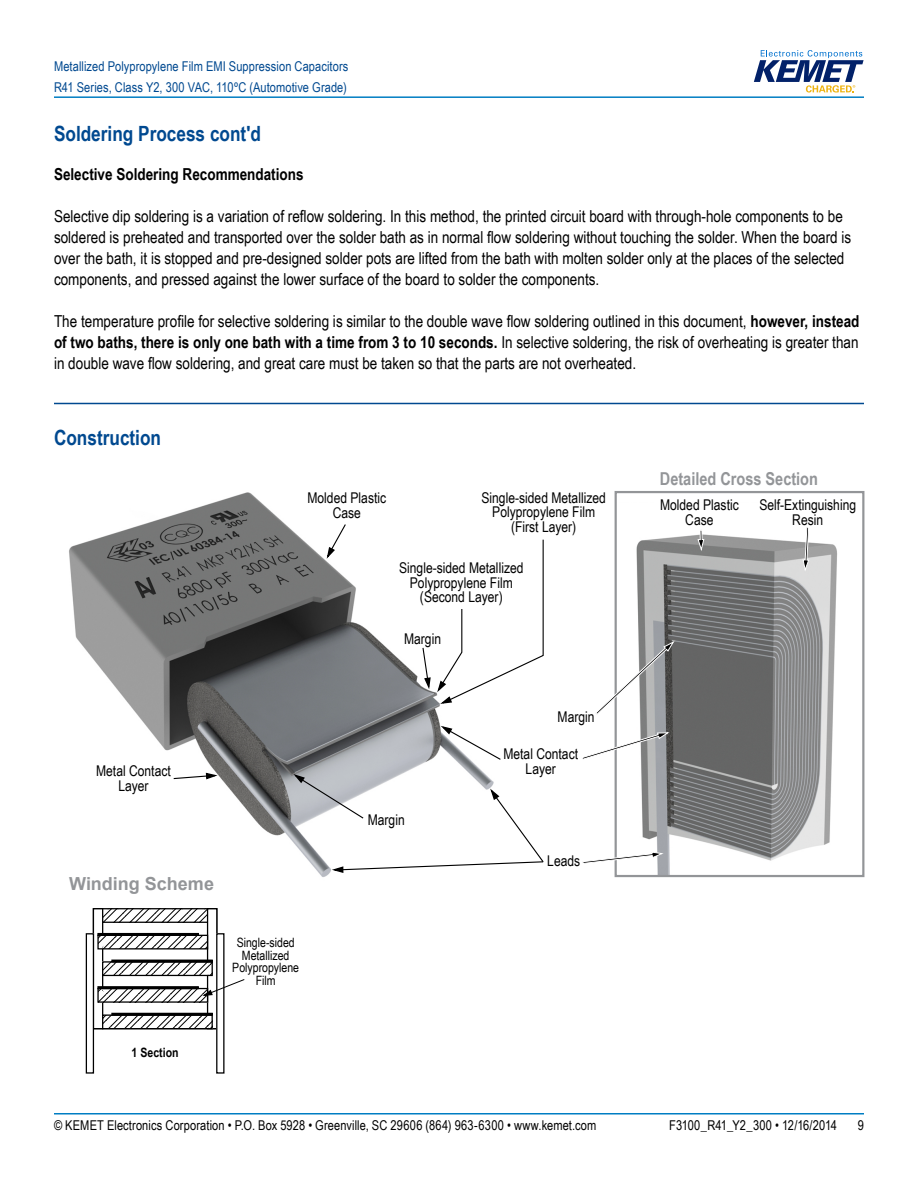
<style>
.page{position:relative;width:918px;height:1188px;background:#fff}
.page>*{position:absolute;margin:0;border:0;box-sizing:border-box;transform-origin:0 0}
.t1{font:700 21px "Arial Narrow";color:#004990}
.t2{font:700 18px "Arial";color:#939598}
.t3{font:700 17.85px "Arial Narrow";color:#939598}
.t4{font:16.5px/21px "Arial Narrow";color:#000}
.t5{font:700 16.5px "Arial Narrow";color:#000}
.t6{font:14.85px/14.9px "Arial Narrow";color:#000;text-align:center}
.t7{font:13.5px/21px "Arial Narrow";letter-spacing:.005em;color:#004990}
.t8{font:13.5px "Arial Narrow";letter-spacing:.01em;color:#000}
.t9{font:13.5px "Arial Narrow";letter-spacing:-.01em;color:#000}
.t10{font:12.9px/12.9px "Arial Narrow";color:#000;text-align:center}
.t11{font:700 12.9px "Arial Narrow";color:#000}
.s1{font-weight:700}
</style>
<div class="page">
<hr style="left:54px;top:1113px;width:810px;height:2px;background:#007dc3">
<hr style="left:54px;top:96px;width:810px;height:2px;background:#007dc3">
<svg style="left:754px;top:50px;width:110px;height:43px"></svg>
<hr style="left:54px;top:403px;width:810px;height:1px;background:#004990">
<img style="left:69px;top:491px;width:586px;height:387px">
<img style="left:618px;top:503px;width:219px;height:371px">
<div style="left:615px;top:491px;width:249px;height:386px;border:2px solid #939598"></div>
<svg style="left:325px;top:523px;width:22px;height:38px"></svg>
<svg style="left:697px;top:529px;width:8px;height:23px"></svg>
<svg style="left:802px;top:526px;width:8px;height:46px"></svg>
<svg style="left:173px;top:772px;width:47px;height:8px"></svg>
<svg style="left:438px;top:725px;width:64px;height:36px"></svg>
<svg style="left:581px;top:732px;width:89px;height:28px"></svg>
<svg style="left:595px;top:640px;width:80px;height:75px"></svg>
<svg style="left:582px;top:851px;width:82px;height:13px"></svg>
<svg style="left:422px;top:539px;width:122px;height:166px"></svg>
<svg style="left:291px;top:773px;width:254px;height:101px"></svg>
<svg style="left:103px;top:910px;width:104px;height:11px"></svg>
<div style="left:101px;top:908px;width:108px;height:15px;border:1px solid #000"></div>
<div style="left:207px;top:908px;width:10px;height:121px;border:1px solid #000"></div>
<div style="left:93px;top:908px;width:10px;height:121px;border:1px solid #000"></div>
<svg style="left:99px;top:937px;width:107px;height:10px"></svg>
<div style="left:97px;top:935px;width:111px;height:14px;border:1px solid #000"></div>
<svg style="left:104px;top:963px;width:107px;height:11px"></svg>
<div style="left:102px;top:961px;width:111px;height:15px;border:1px solid #000"></div>
<svg style="left:99px;top:990px;width:107px;height:11px"></svg>
<div style="left:97px;top:988px;width:111px;height:15px;border:1px solid #000"></div>
<svg style="left:104px;top:1016px;width:107px;height:11px"></svg>
<div style="left:102px;top:1014px;width:111px;height:15px;border:1px solid #000"></div>
<div style="left:97px;top:933px;width:102px;height:3px;border:1px solid #000"></div>
<div style="left:97px;top:986px;width:102px;height:3px;border:1px solid #000"></div>
<div style="left:111px;top:960px;width:102px;height:3px;border:1px solid #000"></div>
<div style="left:111px;top:1013px;width:102px;height:3px;border:1px solid #000"></div>
<div style="left:86px;top:933px;width:8px;height:141px;border:1px solid #000"></div>
<div style="left:216px;top:933px;width:9px;height:141px;border:1px solid #000"></div>
<svg style="left:200px;top:978px;width:45px;height:19px"></svg>
<p class="t7" style="left:54px;top:55px;width:296px">Metallized Polypropylene Film EMI Suppression Capacitors<br>R41 Series, Class Y2, 300 VAC, 110ºC (Automotive Grade)</p>
<p class="t1" style="left:54px;top:118px;width:208px">Soldering Process cont'd</p>
<p class="t5" style="left:54px;top:162px;width:251px">Selective Soldering Recommendations</p>
<p class="t4" style="left:54px;top:205px;width:799px">Selective dip soldering is a variation of reflow soldering. In this method, the printed circuit board with through-hole components to be soldered is preheated and transported over the solder bath as in normal flow soldering without touching the solder. When the board is over the bath, it is stopped and pre-designed solder pots are lifted from the bath with molten solder only at the places of the selected components, and pressed against the lower surface of the board to solder the components.</p>
<p class="t4" style="left:54px;top:310px;width:807px;text-align:justify">The temperature profile for selective soldering is similar to the double wave flow soldering outlined in this document, <span class="s1">however, instead of two baths, there is only one bath with a time from 3 to 10 seconds.</span> In selective soldering, the risk of overheating is greater than in double wave flow soldering, and great care must be taken so that the parts are not overheated.</p>
<p class="t1" style="left:54px;top:421px;width:109px">Construction</p>
<p class="t6" style="left:307px;top:490px;width:80px">Molded Plastic<br>Case</p>
<p class="t6" style="left:482px;top:489px;width:126px">Single-sided Metallized<br>Polypropylene Film (First Layer)</p>
<p class="t6" style="left:399px;top:560px;width:126px">Single-sided Metallized<br>Polypropylene Film (Second Layer)</p>
<p class="t6" style="left:404px;top:631px;width:38px">Margin</p>
<p class="t6" style="left:96px;top:763px;width:76px">Metal Contact<br>Layer</p>
<p class="t2" style="left:69px;top:871px;width:147px">Winding Scheme</p>
<p class="t10" style="left:232px;top:935px;width:68px">Single-sided<br>Metallized<br>Polypropylene<br>Film</p>
<p class="t11" style="left:132px;top:1043px;width:48px">1 Section</p>
<p class="t6" style="left:368px;top:812px;width:38px">Margin</p>
<p class="t6" style="left:558px;top:709px;width:38px">Margin</p>
<p class="t6" style="left:503px;top:746px;width:76px">Metal Contact<br>Layer</p>
<p class="t6" style="left:547px;top:853px;width:34px">Leads</p>
<p class="t3" style="left:660px;top:465px;width:160px">Detailed Cross Section</p>
<p class="t6" style="left:759px;top:497px;width:98px">Self-Extinguishing<br>Resin</p>
<p class="t6" style="left:660px;top:497px;width:80px">Molded Plastic<br>Case</p>
<p class="t8" style="left:54px;top:1116px;width:544px">© KEMET Electronics Corporation • P.O. Box 5928 • Greenville, SC 29606 (864) 963-6300 • www.kemet.com</p>
<p class="t9" style="left:669px;top:1116px;width:169px">F3100_R41_Y2_300 • 12/16/2014</p>
<p class="t8" style="left:858px;top:1116px;width:8px">9</p>
</div>
